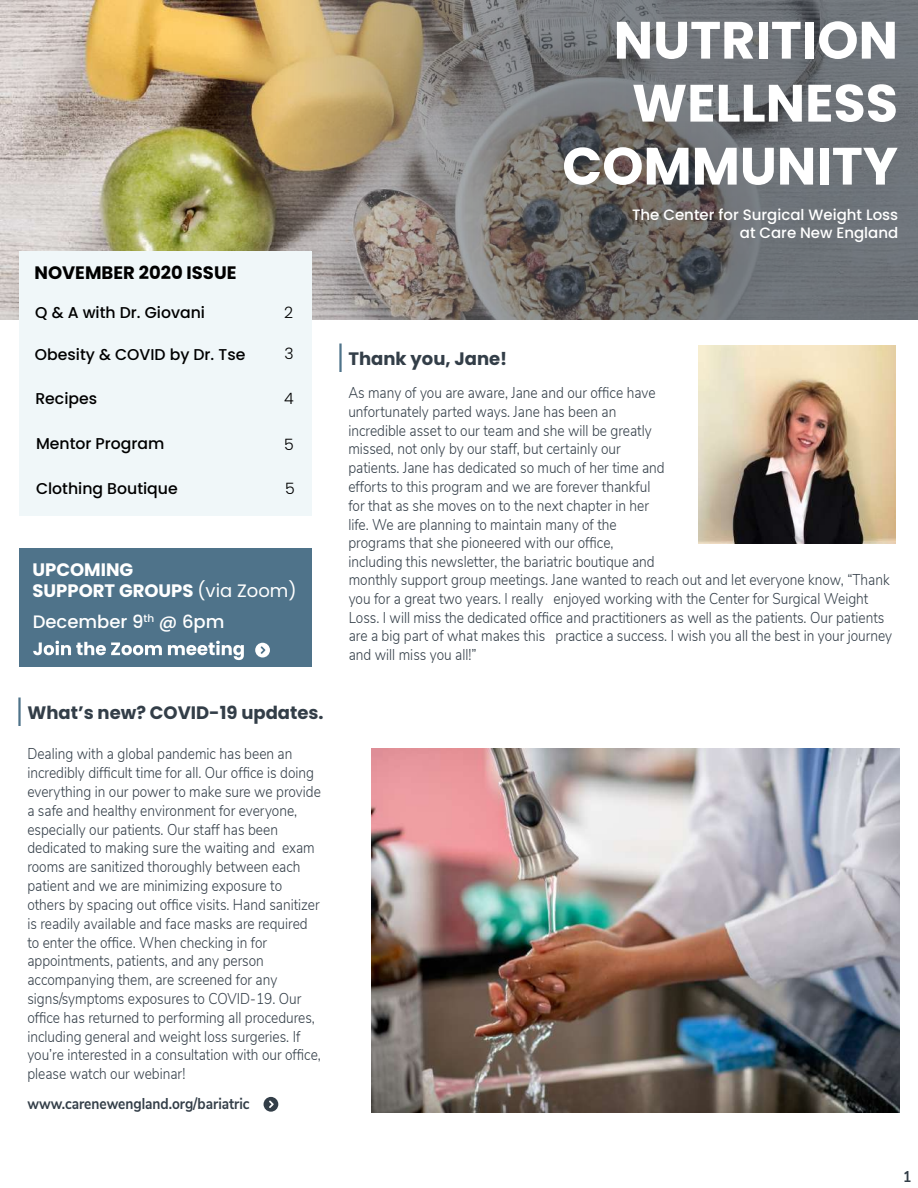
<style>
.page{position:relative;width:918px;height:1188px;background:#fff}
.page>*{position:absolute;margin:0;border:0;box-sizing:border-box;transform-origin:0 0}
.t1{font:700 18px "Poppins";color:#333e48}
.t2{font:700 18px/21.6px "Poppins";color:#fff}
.t3{font:700 18px "Poppins";color:#000}
.t4{font:500 18px "Poppins";color:#fff}
.t5{font:300 15.75px/18.8px "Nunito Sans";color:#333e48;scale:.87 1}
.t6{font:700 15.75px "Nunito Sans";color:#333e48;scale:.87 1}
.t7{font:500 15.6px "Poppins";color:#000}
.t8{font:300 15.6px "Poppins";color:#000}
.t9{font:500 15px/18px "Poppins";color:#fff;text-align:right}
.s1{font-weight:400}
</style>
<div class="page">
<div style="left:20px;top:548px;width:292px;height:118px;background:#4f738a"></div>
<svg style="left:255px;top:643px;width:15px;height:15px"></svg>
<svg style="left:33px;top:641px;width:129px;height:14px"></svg>
<svg style="left:168px;top:641px;width:76px;height:19px"></svg>
<hr style="left:18px;top:698px;width:3px;height:28px;background:#4f738a">
<svg style="left:264px;top:1097px;width:14px;height:15px"></svg>
<img style="left:372px;top:748px;width:528px;height:365px">
<hr style="left:339px;top:344px;width:3px;height:28px;background:#4f738a">
<img style="left:698px;top:345px;width:198px;height:198px">
<img style="left:0;top:0;width:208px;height:320px">
<img style="left:208px;top:0;width:710px;height:320px">
<svg style="left:617px;top:22px;width:33px;height:37px"></svg>
<svg style="left:656px;top:22px;width:97px;height:37px"></svg>
<div style="left:759px;top:22px;width:9px;height:37px;background:#fff"></div>
<svg style="left:772px;top:22px;width:29px;height:37px"></svg>
<div style="left:805px;top:22px;width:9px;height:37px;background:#fff"></div>
<svg style="left:819px;top:21px;width:76px;height:38px"></svg>
<svg style="left:633px;top:85px;width:80px;height:37px"></svg>
<svg style="left:719px;top:85px;width:83px;height:37px"></svg>
<svg style="left:808px;top:84px;width:88px;height:38px"></svg>
<svg style="left:564px;top:147px;width:124px;height:38px"></svg>
<svg style="left:695px;top:148px;width:42px;height:37px"></svg>
<svg style="left:743px;top:148px;width:31px;height:37px"></svg>
<svg style="left:780px;top:148px;width:33px;height:37px"></svg>
<div style="left:820px;top:148px;width:9px;height:37px;background:#fff"></div>
<svg style="left:833px;top:148px;width:65px;height:37px"></svg>
<div style="left:20px;top:252px;width:292px;height:264px;background:#f0f7f9"></div>
<p class="t3" style="left:34px;top:262px;width:203px">NOVEMBER 2020 ISSUE</p>
<p class="t7" style="left:35px;top:304px;width:171px">Q &amp; A with Dr. Giovani</p>
<p class="t7" style="left:35px;top:345px;width:212px">Obesity &amp; COVID by Dr. Tse</p>
<p class="t7" style="left:35px;top:390px;width:63px">Recipes</p>
<p class="t7" style="left:36px;top:435px;width:130px">Mentor Program</p>
<p class="t7" style="left:36px;top:480px;width:143px">Clothing Boutique</p>
<p class="t8" style="left:284px;top:303px;width:10px">2</p>
<p class="t8" style="left:284px;top:345px;width:11px">3</p>
<p class="t8" style="left:284px;top:389px;width:11px">4</p>
<p class="t8" style="left:284px;top:435px;width:11px">5</p>
<p class="t8" style="left:285px;top:480px;width:11px">5</p>
<p class="t2" style="left:32px;top:559px;width:266px">UPCOMING<br>SUPPORT GROUPS <span class="s1">(via Zoom)</span></p>
<p class="t4" style="left:33px;top:611px;width:193px">December 9<sup>th</sup> @ 6pm</p>
<p class="t1" style="left:27px;top:702px;width:298px">What’s new? COVID-19 updates.</p>
<p class="t5" style="left:27px;top:744px;width:339px">Dealing with a global pandemic has been an incredibly difficult time for all. Our office is doing everything in our power to make sure we provide a safe and healthy environment for everyone, especially our patients. Our staff has been dedicated to making sure the waiting and exam rooms are sanitized thoroughly between each patient and we are minimizing exposure to others by spacing out office visits. Hand sanitizer is readily available and face masks are required to enter the office. When checking in for appointments, patients, and any person accompanying them, are screened for any signs/symptoms exposures to COVID-19. Our office has returned to performing all procedures, including general and weight loss surgeries. If you’re interested in a consultation with our office, please watch our webinar!</p>
<p class="t6" style="left:27px;top:1092px;width:257px">www.carenewengland.org/bariatric</p>
<p class="t1" style="left:348px;top:348px;width:160px">Thank you, Jane!</p>
<p class="t9" style="left:632px;top:206px;width:268px">The Center for Surgical Weight Loss at Care New England</p>
<p class="t5" style="left:348px;top:382px;width:365px">As many of you are aware, Jane and our office have unfortunately parted ways. Jane has been an incredible asset to our team and she will be greatly missed, not only by our staff, but certainly our patients. Jane has dedicated so much of her time and efforts to this program and we are forever thankful for that as she moves on to the next chapter in her life. We are planning to maintain many of the programs that she pioneered with our office, including this newsletter, the bariatric boutique and</p>
<p class="t5" style="left:349px;top:569px;width:626px">monthly support group meetings. Jane wanted to reach out and let everyone know, “Thank you for a great two years. I really enjoyed working with the Center for Surgical Weight Loss. I will miss the dedicated office and practitioners as well as the patients. Our patients are a big part of what makes this practice a success. I wish you all the best in your journey and will miss you all!”</p>
<p class="t6" style="left:903px;top:1165px;width:11px">1</p>
</div>
